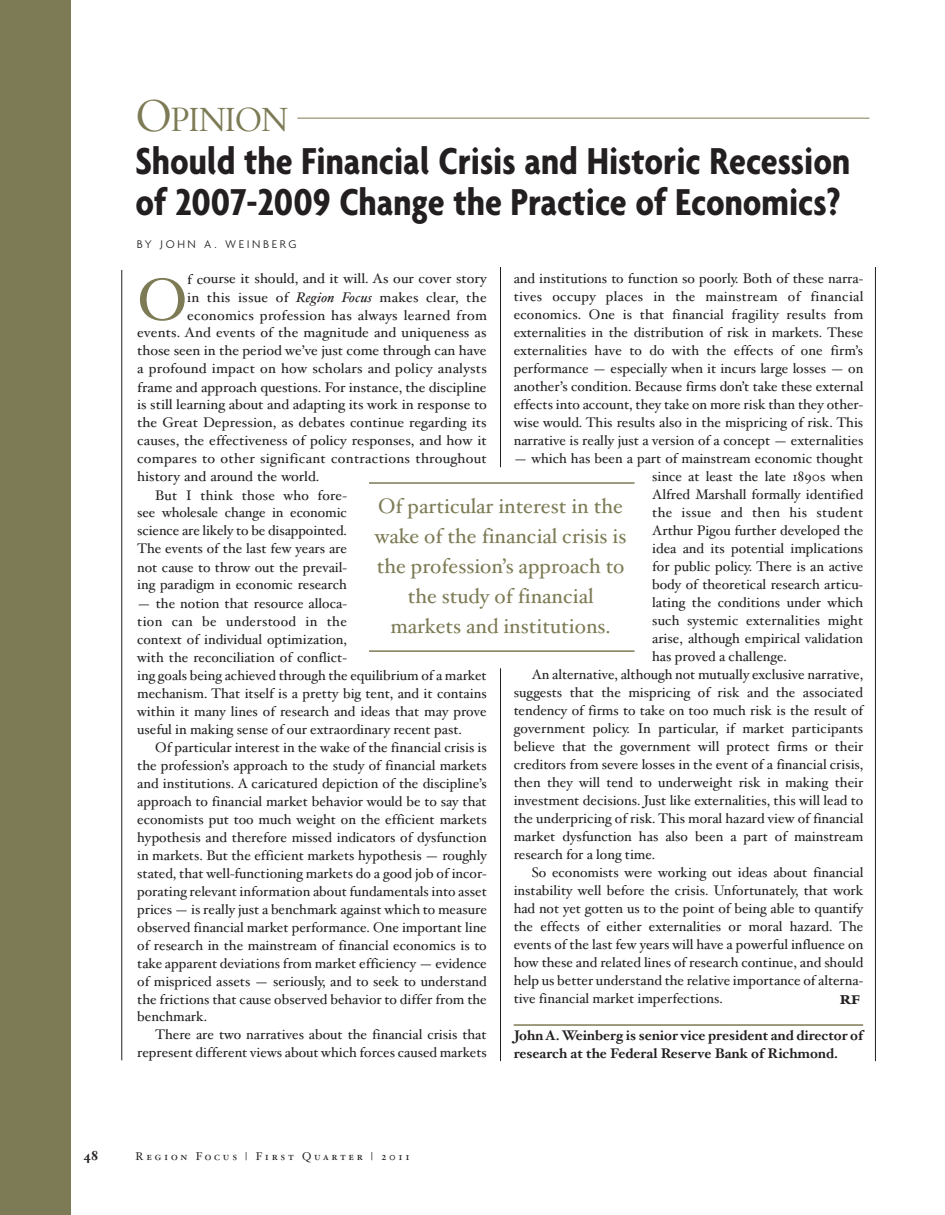
<style>
.page{position:relative;width:945px;height:1215px;background:#fff}
.page>*{position:absolute;margin:0;border:0;box-sizing:border-box;transform-origin:0 0}
.t1{font:58.95px "Hoefler Text";color:#7d7b55}
.t2{font:700 condensed 40.5px/40.5px "Agenda";color:#231f20}
.t3{font:37.2px "Bembo";letter-spacing:-.035em;color:#7d7b55;scale:.9 1}
.t4{font:21px/30px "Hoefler Text";color:#7d7b55;text-align:center}
.t5{font:13.95px/18px "Hoefler Text";color:#231f20;text-align:justify}
.t6{font:13.95px "Hoefler Text";letter-spacing:.02em;color:#231f20}
.t7{font:700 13.95px/18px "Hoefler Text";color:#231f20}
.t8{font:13.95px "Hoefler Text";letter-spacing:.025em;color:#231f20}
.t9{font:800 13.95px "Bembo";color:#231f20}
.t10{font:700 13.5px "Hoefler Text";color:#231f20}
.t11{font:300 12px "Agenda";letter-spacing:.215em;color:#231f20}
.t12{font:11.25px "Hoefler Text Roman Small Caps";letter-spacing:.24em;color:#231f20}
.s1{font-size:49.5px}
.s2{font-style:italic}
</style>
<div class="page">
<hr style="left:514px;top:1024px;width:349px;height:2px;background:#7d7b55">
<hr style="left:121px;top:270px;width:1px;height:790px;background:#231f20">
<hr style="left:500px;top:267px;width:1px;height:200px;background:#231f20">
<hr style="left:500px;top:668px;width:1px;height:393px;background:#231f20">
<hr style="left:875px;top:267px;width:1px;height:794px;background:#231f20">
<hr style="left:297px;top:118px;width:572px;height:1px;background:#7d7b55">
<div style="left:0;top:0;width:70px;height:1215px;background:#7d7b55"></div>
<hr style="left:369px;top:482px;width:265px;height:2px;background:#7d7b55">
<hr style="left:369px;top:650px;width:265px;height:2px;background:#7d7b55">
<h3 class="t3" style="left:135px;top:107px;width:171px"><span class="s1">O</span>PINION</h3>
<h2 class="t2" style="left:135px;top:140px;width:716px">Should the Financial Crisis and Historic Recession of 2007-2009 Change the Practice of Economics?</h2>
<p class="t11" style="left:137px;top:237px;width:161px">BY JOHN A. WEINBERG</p>
<p class="t5" style="left:514px;top:270px;width:351px">and institutions to function so poorly. Both of these narra&shy;tives occupy places in the mainstream of financial economics. One is that financial fragility results from externalities in the distribution of risk in markets. These externalities have to do with the effects of one firm’s performance — especially when it incurs large losses — on another’s condition. Because firms don’t take these external effects into account, they take on more risk than they other&shy;wise would. This results also in the mispricing of risk. This narrative is really just a version of a concept — externalities</p>
<p class="t5" style="left:514px;top:450px;width:351px">— which has been a part of mainstream economic thought</p>
<p class="t5" style="left:652px;top:468px;width:213px">since at least the late 1890s when</p>
<p class="t5" style="left:652px;top:486px;width:213px">Alfred Marshall formally identified</p>
<p class="t8" style="left:652px;top:505px;width:213px">the issue and then his student</p>
<p class="t5" style="left:652px;top:522px;width:213px">Arthur Pigou further developed the</p>
<p class="t5" style="left:652px;top:540px;width:213px">idea and its potential implications</p>
<p class="t5" style="left:652px;top:558px;width:213px">for public policy. There is an active</p>
<p class="t5" style="left:652px;top:576px;width:213px">body of theoretical research articu-</p>
<p class="t5" style="left:652px;top:594px;width:213px">lating the conditions under which</p>
<p class="t5" style="left:652px;top:612px;width:213px">such systemic externalities might</p>
<p class="t5" style="left:652px;top:630px;width:212px">arise, although empirical validation</p>
<p class="t5" style="left:652px;top:648px;width:136px">has proved a challenge.</p>
<p class="t5" style="left:532px;top:666px;width:333px">An alternative, although not mutually exclusive narrative,</p>
<p class="t5" style="left:514px;top:684px;width:351px">suggests that the mispricing of risk and the associated</p>
<p class="t5" style="left:514px;top:702px;width:351px">tendency of firms to take on too much risk is the result of</p>
<p class="t5" style="left:514px;top:720px;width:351px">government policy. In particular, if market participants</p>
<p class="t5" style="left:514px;top:738px;width:351px">believe that the government will protect firms or their</p>
<p class="t5" style="left:514px;top:756px;width:351px">creditors from severe losses in the event of a financial crisis,</p>
<p class="t5" style="left:514px;top:774px;width:351px">then they will tend to underweight risk in making their</p>
<p class="t5" style="left:514px;top:792px;width:351px">investment decisions. Just like externalities, this will lead to</p>
<p class="t5" style="left:514px;top:810px;width:351px">the underpricing of risk. This moral hazard view of financial</p>
<p class="t5" style="left:514px;top:828px;width:351px">market dysfunction has also been a part of mainstream</p>
<p class="t5" style="left:514px;top:846px;width:143px">research for a long time.</p>
<p class="t5" style="left:532px;top:864px;width:333px">So economists were working out ideas about financial</p>
<p class="t5" style="left:514px;top:882px;width:351px">instability well before the crisis. Unfortunately, that work</p>
<p class="t5" style="left:514px;top:900px;width:351px">had not yet gotten us to the point of being able to quantify</p>
<p class="t5" style="left:514px;top:918px;width:351px">the effects of either externalities or moral hazard. The</p>
<p class="t5" style="left:514px;top:936px;width:351px">events of the last few years will have a powerful influence on</p>
<p class="t5" style="left:514px;top:954px;width:351px">how these and related lines of research continue, and should</p>
<p class="t5" style="left:514px;top:972px;width:351px">help us better understand the relative importance of alterna-</p>
<p class="t5" style="left:514px;top:990px;width:211px">tive financial market imperfections.</p>
<p class="t9" style="left:840px;top:994px;width:21px">RF</p>
<p class="t7" style="left:514px;top:1026px;width:351px">John A. Weinberg is senior vice president and director of research at the Federal Reserve Bank of Richmond.</p>
<h1 class="t1" style="left:137px;top:265px;width:52px">O</h1>
<p class="t5" style="left:187px;top:270px;width:301px">f course it should, and it will. As our cover story</p>
<p class="t6" style="left:187px;top:289px;width:301px">in this issue of <span class="s2">Region Focus</span> makes clear, the</p>
<p class="t6" style="left:187px;top:307px;width:301px">economics profession has always learned from</p>
<p class="t5" style="left:137px;top:324px;width:351px">events. And events of the magnitude and uniqueness as</p>
<p class="t5" style="left:137px;top:342px;width:351px">those seen in the period we’ve just come through can have</p>
<p class="t5" style="left:137px;top:360px;width:351px">a profound impact on how scholars and policy analysts</p>
<p class="t5" style="left:137px;top:378px;width:351px">frame and approach questions. For instance, the discipline</p>
<p class="t5" style="left:137px;top:396px;width:351px">is still learning about and adapting its work in response to</p>
<p class="t5" style="left:137px;top:414px;width:351px">the Great Depression, as debates continue regarding its</p>
<p class="t5" style="left:137px;top:432px;width:351px">causes, the effectiveness of policy responses, and how it</p>
<p class="t6" style="left:137px;top:451px;width:351px">compares to other significant contractions throughout</p>
<p class="t5" style="left:137px;top:468px;width:184px">history and around the world.</p>
<p class="t6" style="left:155px;top:487px;width:193px">But I think those who fore-</p>
<p class="t5" style="left:137px;top:504px;width:211px">see wholesale change in economic</p>
<p class="t5" style="left:137px;top:522px;width:211px">science are likely to be disappointed.</p>
<p class="t5" style="left:137px;top:540px;width:211px">The events of the last few years are</p>
<p class="t5" style="left:137px;top:558px;width:211px">not cause to throw out the prevail-</p>
<p class="t5" style="left:137px;top:576px;width:211px">ing paradigm in economic research</p>
<p class="t5" style="left:137px;top:594px;width:351px;text-align:left">— the notion that resource alloca-<br>tion can be understood in the<br>context of individual optimization,<br>with the reconciliation of conflict-<br>ing goals being achieved through the equilibrium of a market mechanism. That itself is a pretty big tent, and it contains within it many lines of research and ideas that may prove useful in making sense of our extraordinary recent past.</p>
<p class="t5" style="left:137px;top:738px;width:351px;text-indent:18px">Of particular interest in the wake of the financial crisis is the profession’s approach to the study of financial markets and institutions. A caricatured depiction of the discipline’s approach to financial market behavior would be to say that economists put too much weight on the efficient markets hypothesis and therefore missed indicators of dysfunction in markets. But the efficient markets hypothesis — roughly stated, that well-functioning markets do a good job of incor&shy;porating relevant information about fundamentals into asset prices — is really just a benchmark against which to measure observed financial market performance. One important line of research in the mainstream of financial economics is to take apparent deviations from market efficiency — evidence of mispriced assets — seriously, and to seek to understand the frictions that cause observed behavior to differ from the benchmark.</p>
<p class="t5" style="left:137px;top:1026px;width:351px;text-align:right">There are two narratives about the financial crisis that represent different views about which forces caused markets</p>
<h3 class="t4" style="left:375px;top:491px;width:253px">Of particular interest in the wake of the financial crisis is the profession’s approach to the study of financial markets and institutions.</h3>
<p class="t10" style="left:83px;top:1147px;width:16px">48</p>
<p class="t12" style="left:136px;top:1149px;width:276px">Region Focus | First Quarter | 2011</p>
</div>
